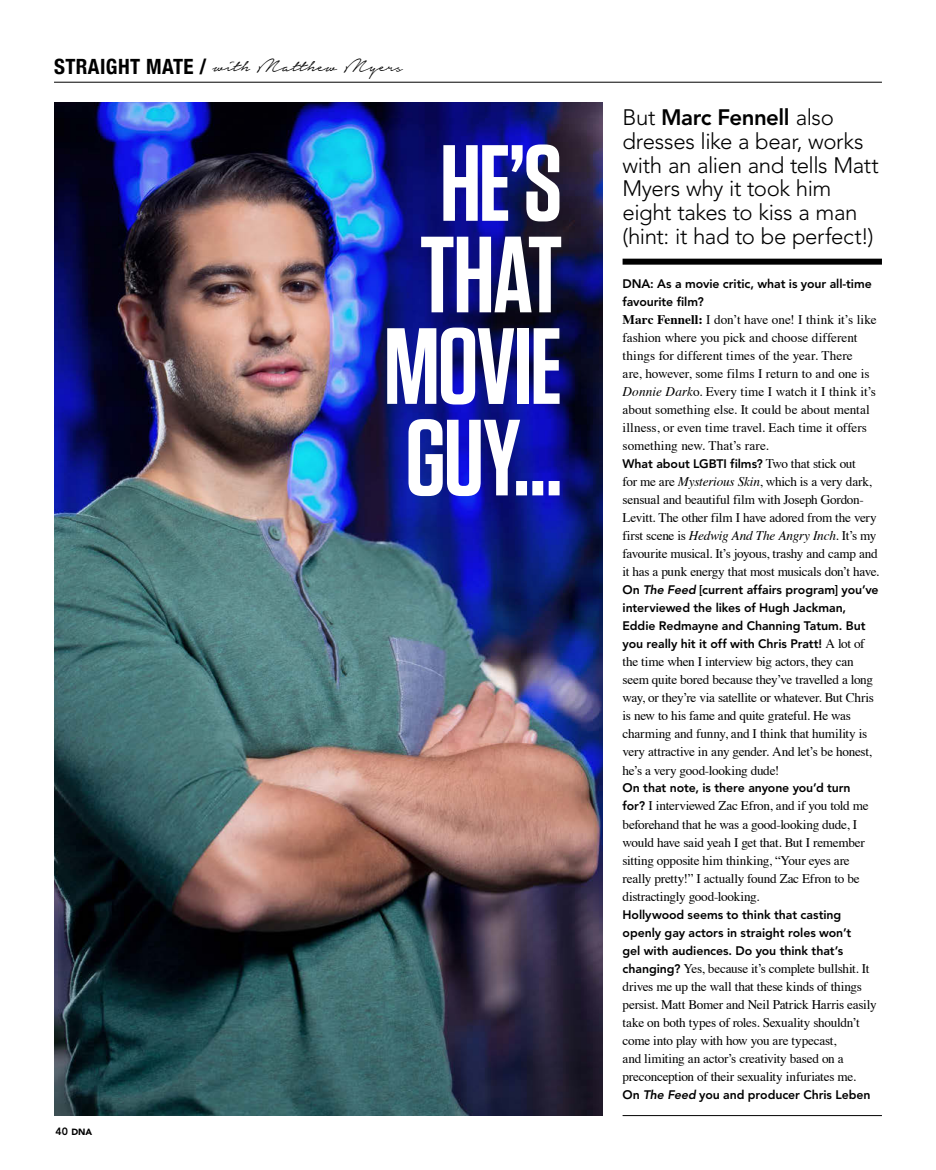
<style>
.page{position:relative;width:936px;height:1170px;background:#fff}
.page>*{position:absolute;margin:0;border:0;box-sizing:border-box;transform-origin:0 0}
.t1{font:600 108px/91.5px "Tungsten";letter-spacing:-.02em;color:#fff;text-align:center}
.t2{font:24px "Notera Personal Use Only";letter-spacing:-.005em;color:#000}
.t3{font:300 22.2px/23.7px "Avenir LT Std";letter-spacing:-.02em;color:#000}
.t4{font:13.2px/18px "Times";letter-spacing:-.015em;color:#000}
.t5{font:800 12.3px/18px "Avenir LT Std";letter-spacing:-.005em;color:#000}
.t6{font:900 9px "Avenir LT Std";color:#000}
.s1{font-weight:800;font-size:10.5px}
.s2{font-weight:800}
.s3{font-weight:700}
.s4{font-style:italic}
.s5{font-family:"Times";font-weight:400;font-size:13.2px}
.s6{font-family:"Avenir LT Std";font-weight:800;font-size:12.3px}
</style>
<div class="page">
<img style="left:54px;top:102px;width:548px;height:1013px">
<hr style="left:54px;top:82px;width:827px;height:1px;background:#000">
<hr style="left:622px;top:1115px;width:259px;height:1px;background:#000">
<div style="left:622px;top:258px;width:259px;height:6px;background:#000"></div>
<h2 class="t2" style="left:54px;top:54px;width:350px"><sub>STRAIGHT</sub> <sub>MATE</sub> <sub>/</sub> with Matthew Myers</h2>
<p class="t6" style="left:56px;top:1126px;width:38px"><span class="s1">40</span> DNA</p>
<h1 class="t1" style="left:384px;top:140px;width:180px">HE’S<br>THAT<br>MOVIE<br>GUY…</h1>
<h3 class="t3" style="left:622px;top:106px;width:258px">But <span class="s2">Marc Fennell</span> also dresses like a bear, works with an alien and tells Matt<br>Myers why it took him eight takes to kiss a man (hint: it had to be perfect!)</h3>
<p class="t5" style="left:622px;top:275px;width:251px">DNA: As a movie critic, what is your all-time favourite film?</p>
<p class="t4" style="left:622px;top:309px;width:256px"><span class="s3">Marc Fennell:</span> I don’t have one! I think it’s like fashion where you pick and choose different things for different times of the year. There<br>are, however, some films I return to and one is <span class="s4">Donnie Dark</span>o. Every time I watch it I think it’s about something else. It could be about mental illness, or even time travel. Each time it offers something new. That’s rare.</p>
<p class="t5" style="left:622px;top:455px;width:235px">What about LGBTI films? <span class="s5">Two that stick out</span></p>
<p class="t4" style="left:622px;top:471px;width:258px">for me are <span class="s4">Mysterious Skin</span>, which is a very dark, sensual and beautiful film with Joseph Gordon-Levitt. The other film I have adored from the very first scene is <span class="s4">Hedwig And The Angry Inch</span>. It’s my favourite musical. It’s joyous, trashy and camp and it has a punk energy that most musicals don’t have.</p>
<p class="t5" style="left:622px;top:581px;width:257px">On <span class="s4">The Feed</span> [current affairs program] you’ve interviewed the likes of Hugh Jackman, Eddie Redmayne and Channing Tatum. But you really hit it off with Chris Pratt! <span class="s5">A lot of</span></p>
<p class="t4" style="left:622px;top:651px;width:253px">the time when I interview big actors, they can seem quite bored because they’ve travelled a long way, or they’re via satellite or whatever. But Chris is new to his fame and quite grateful. He was charming and funny, and I think that humility is very attractive in any gender. And let’s be honest, he’s a very good-looking dude!</p>
<p class="t5" style="left:622px;top:779px;width:229px">On that note, is there anyone you’d turn</p>
<p class="t4" style="left:622px;top:795px;width:247px"><span class="s6">for?</span> I interviewed Zac Efron, and if you told me beforehand that he was a good-looking dude, I would have said yeah I get that. But I remember sitting opposite him thinking, “Your eyes are really pretty!” I actually found Zac Efron to be distractingly good-looking.</p>
<p class="t5" style="left:622px;top:905px;width:230px">Hollywood seems to think that casting openly gay actors in straight roles won’t gel with audiences. Do you think that’s</p>
<p class="t4" style="left:622px;top:957px;width:255px"><span class="s6">changing?</span> Yes, because it’s complete bullshit. It drives me up the wall that these kinds of things persist. Matt Bomer and Neil Patrick Harris easily take on both types of roles. Sexuality shouldn’t come into play with how you are typecast,<br>and limiting an actor’s creativity based on a preconception of their sexuality infuriates me.</p>
<p class="t5" style="left:622px;top:1085px;width:249px">On <span class="s4">The Feed</span> you and producer Chris Leben</p>
</div>
